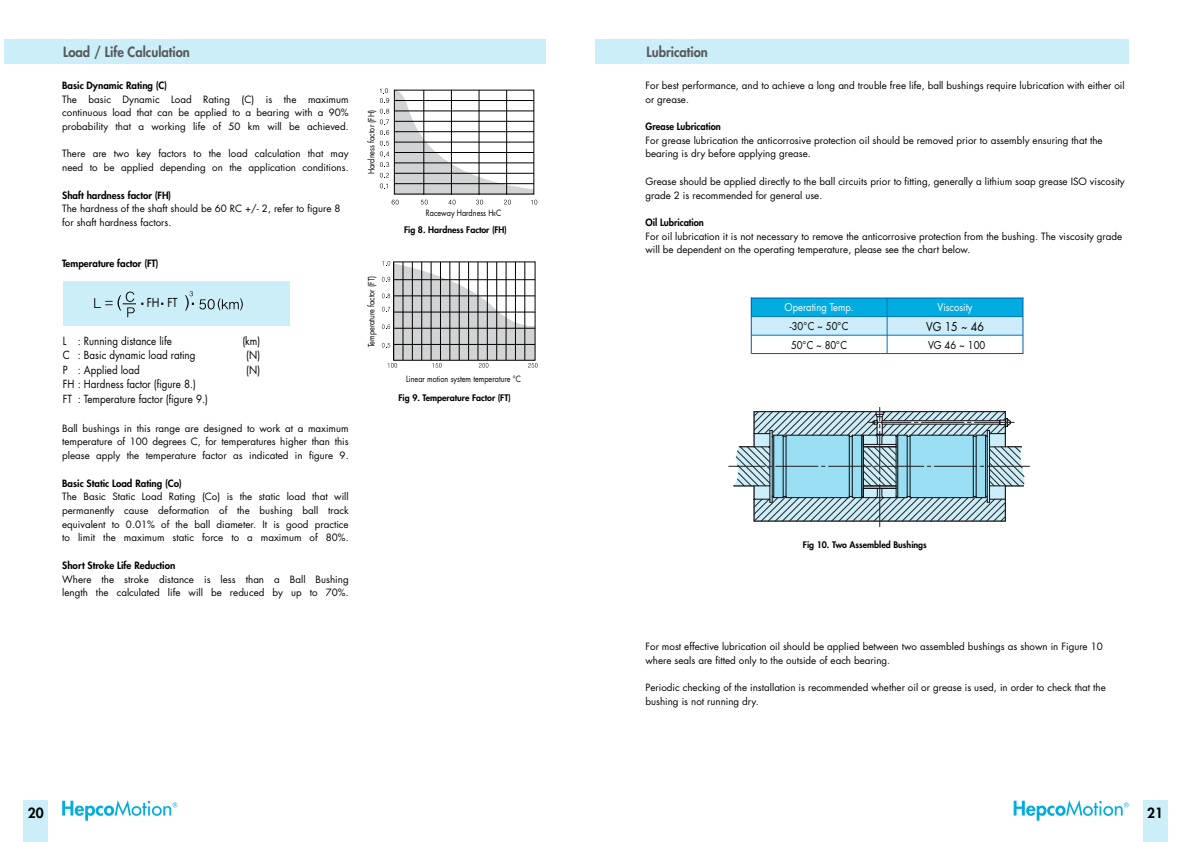
<style>
.page{position:relative;width:1191px;height:842px;background:#fff}
.page>*{position:absolute;margin:0;border:0;box-sizing:border-box;transform-origin:0 0}
.t1{font:800 13.7px "Futura Std";color:#58595b;scale:.95 1}
.t2{font:800 13.7px "Futura Std";color:#000}
.t3{font:12px "Futura Std";color:#000;scale:.9 1}
.t4{font:11.8px "Futura Std";color:#000;scale:.9 1}
.t5{font:10.9px/14.6px "Futura Std";color:#000;scale:.9 1}
.t6{font:10.5px/18.6px "Futura Std";color:#000;scale:.9 1}
.t7{font:10.5px "Futura Std";color:#fff;scale:.9 1}
.t8{font:9.8px/13.7px "Futura Std";color:#000}
.t9{font:800 9.8px "Futura Std";color:#000}
.t10{font:800 9.8px "Futura Std";color:#000;scale:.95 1}
.t11{font:800 8.8px "Futura Std";color:#000}
.t12{font:8.4px "Futura Std";color:#000;scale:.86 1}
.s1{font-size:5.3px}
</style>
<div class="page">
<svg style="left:62px;top:800px;width:115px;height:21px"></svg>
<svg style="left:1014px;top:800px;width:115px;height:21px"></svg>
<div style="left:23px;top:800px;width:25px;height:42px;background:#cceef9"></div>
<div style="left:1143px;top:800px;width:25px;height:42px;background:#cceef9"></div>
<div style="left:4px;top:39px;width:542px;height:25px;background:#cceef9"></div>
<svg style="left:380px;top:88px;width:154px;height:106px"></svg>
<svg style="left:392px;top:200px;width:7px;height:5px"></svg>
<svg style="left:421px;top:200px;width:7px;height:5px"></svg>
<svg style="left:448px;top:200px;width:8px;height:5px"></svg>
<svg style="left:476px;top:200px;width:7px;height:5px"></svg>
<svg style="left:504px;top:200px;width:7px;height:5px"></svg>
<svg style="left:531px;top:200px;width:6px;height:5px"></svg>
<svg style="left:382px;top:261px;width:156px;height:107px"></svg>
<div style="left:63px;top:281px;width:227px;height:45px;background:#cceef9"></div>
<svg style="left:185px;top:291px;width:58px;height:20px"></svg>
<svg style="left:94px;top:292px;width:49px;height:25px"></svg>
<div style="left:596px;top:39px;width:533px;height:25px;background:#cceef9"></div>
<div style="left:751px;top:298px;width:136px;height:18px;background:#00ace0"></div>
<div style="left:887px;top:298px;width:136px;height:18px;background:#00ace0"></div>
<div style="left:751px;top:316px;width:136px;height:19px;background:#ccedf9"></div>
<div style="left:887px;top:316px;width:136px;height:19px;background:#ccedf9"></div>
<hr style="left:751px;top:316px;width:272px;height:1px;background:#0073bc">
<hr style="left:751px;top:335px;width:272px;height:1px;background:#0073bc">
<hr style="left:887px;top:298px;width:1px;height:56px;background:#0073bc">
<hr style="left:1022px;top:298px;width:1px;height:56px;background:#005cab">
<hr style="left:752px;top:353px;width:271px;height:1px;background:#005cab">
<hr style="left:751px;top:298px;width:272px;height:1px;background:#005cab">
<hr style="left:751px;top:298px;width:1px;height:56px;background:#005cab">
<svg style="left:729px;top:407px;width:301px;height:120px"></svg>
<h1 class="t1" style="left:63px;top:47px;width:135px">Load / Life Calculation</h1>
<p class="t9" style="left:62px;top:81px;width:106px">Basic Dynamic Rating (C)</p>
<p class="t8" style="left:62px;top:92px;width:288px;text-align:justify">The basic Dynamic Load Rating (C) is the maximum continuous load that can be applied to a bearing with a 90% probability that a working life of 50 km will be achieved.</p>
<p class="t8" style="left:62px;top:147px;width:288px">There are two key factors to the load calculation that may need to be applied depending on the application conditions.</p>
<p class="t9" style="left:62px;top:191px;width:111px">Shaft hardness factor (FH)</p>
<p class="t8" style="left:62px;top:202px;width:280px">The hardness of the shaft should be 60 RC +/- 2, refer to figure 8 for shaft hardness factors.</p>
<p class="t9" style="left:62px;top:260px;width:98px">Temperature factor (FT)</p>
<p class="t3" style="left:147px;top:296px;width:36px">FH FT</p>
<p class="t5" style="left:78px;top:334px;width:132px">: Running distance life<br>: Basic dynamic load rating : Applied load</p>
<p class="t5" style="left:78px;top:392px;width:146px">: Temperature factor (figure 9.)</p>
<p class="t5" style="left:63px;top:334px;width:150px">L<br>C<br>P<br>FH : Hardness factor (figure 8.)<br>FT</p>
<p class="t5" style="left:242px;top:334px;width:21px;text-align:center">(km) (N) (N)</p>
<p class="t8" style="left:62px;top:422px;width:288px;text-align:justify">Ball bushings in this range are designed to work at a maximum temperature of 100 degrees C, for temperatures higher than this please apply the temperature factor as indicated in figure 9.</p>
<p class="t9" style="left:62px;top:479px;width:121px">Basic Static Load Rating (Co)</p>
<p class="t8" style="left:62px;top:490px;width:288px;text-align:justify">The Basic Static Load Rating (Co) is the static load that will permanently cause deformation of the bushing ball track equivalent to 0.01% of the ball diameter. It is good practice to limit the maximum static force to a maximum of 80%.</p>
<p class="t9" style="left:62px;top:561px;width:115px">Short Stroke Life Reduction</p>
<p class="t8" style="left:62px;top:572px;width:288px">Where the stroke distance is less than a Ball Bushing length the calculated life will be reduced by up to 70%.</p>
<p class="t12" style="left:367px;top:174px;width:76px;rotate:-90deg">Hardness factor (FH)</p>
<p class="t12" style="left:367px;top:347px;width:85px;rotate:-90deg">Temperature factor (FT)</p>
<p class="t12" style="left:426px;top:208px;width:89px">Raceway Hardness H<span class="s1">R</span>C</p>
<p class="t11" style="left:404px;top:227px;width:104px">Fig 8. Hardness Factor (FH)</p>
<p class="t12" style="left:406px;top:374px;width:135px">Linear motion system temperature ° C</p>
<p class="t11" style="left:399px;top:395px;width:114px">Fig 9. Temperature Factor (FT)</p>
<h1 class="t1" style="left:646px;top:47px;width:66px">Lubrication</h1>
<p class="t8" style="left:645px;top:79px;width:481px">For best performance, and to achieve a long and trouble free life, ball bushings require lubrication with either oil or grease.</p>
<p class="t10" style="left:645px;top:122px;width:81px">Grease Lubrication</p>
<p class="t8" style="left:645px;top:133px;width:459px">For grease lubrication the anticorrosive protection oil should be removed prior to assembly ensuring that the bearing is dry before applying grease.</p>
<p class="t8" style="left:645px;top:175px;width:481px">Grease should be applied directly to the ball circuits prior to fitting, generally a lithium soap grease ISO viscosity grade 2 is recommended for general use.</p>
<p class="t10" style="left:645px;top:218px;width:63px">Oil Lubrication</p>
<p class="t8" style="left:645px;top:229px;width:478px">For oil lubrication it is not necessary to remove the anticorrosive protection from the bushing. The viscosity grade will be dependent on the operating temperature, please see the chart below.</p>
<p class="t7" style="left:785px;top:302px;width:78px">Operating Temp.</p>
<p class="t7" style="left:937px;top:302px;width:41px">Viscosity</p>
<p class="t6" style="left:790px;top:317px;width:67px">-30° C ~ 50° C<br>50° C ~ 80° C</p>
<p class="t4" style="left:926px;top:320px;width:66px">VG 15 ~ 46</p>
<p class="t6" style="left:928px;top:336px;width:65px">VG 46 ~ 100</p>
<p class="t11" style="left:803px;top:541px;width:125px">Fig 10. Two Assembled Bushings</p>
<p class="t8" style="left:645px;top:640px;width:459px">For most effective lubrication oil should be applied between two assembled bushings as shown in Figure 10 where seals are fitted only to the outside of each bearing.</p>
<p class="t8" style="left:645px;top:681px;width:462px">Periodic checking of the installation is recommended whether oil or grease is used, in order to check that the bushing is not running dry.</p>
<h1 class="t2" style="left:28px;top:807px;width:17px">20</h1>
<h1 class="t2" style="left:1147px;top:807px;width:17px">21</h1>
</div>
